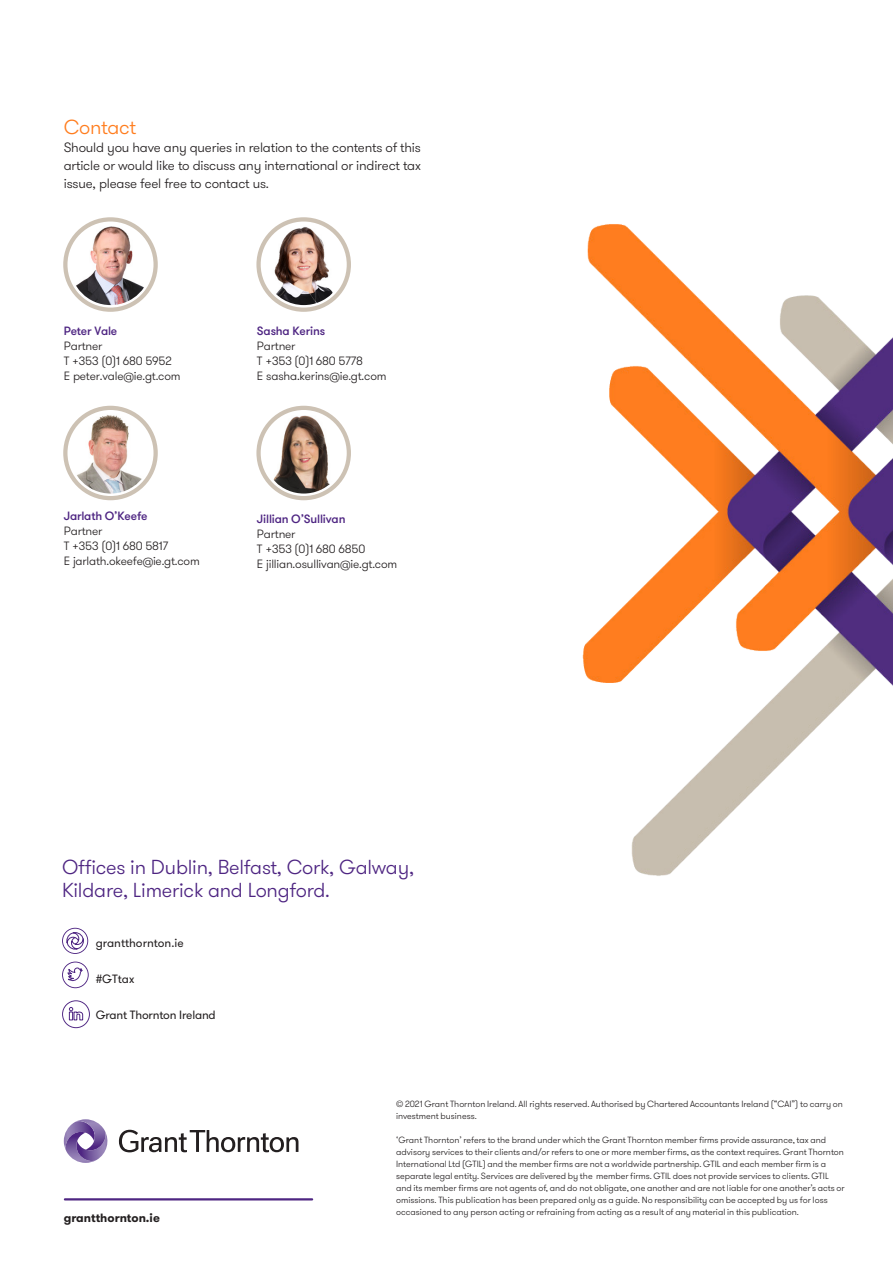
<style>
.page{position:relative;width:893px;height:1263px;background:#fff}
.page>*{position:absolute;margin:0;border:0;box-sizing:border-box;transform-origin:0 0}
._04_Headline_four_Me{font:300 20.25px/22.5px "GT Walsheim Pro";letter-spacing:-.01em;color:#4e2582}
._21_Body_text{font:300 20.25px "GT Walsheim Pro";letter-spacing:-.015em;color:#ff7d1e}
._21_Body_text-2{font:300 13.5px/18px "GT Walsheim Pro";letter-spacing:-.015em;color:#231f20;text-align:justify}
._21_Body_text-3{font:300 12px "GT Walsheim Pro";letter-spacing:-.015em;color:#231f20}
._21_Body_text-4{font:500 12px/15px "GT Walsheim Pro";letter-spacing:-.015em;color:#4e2582}
.t1{font:12px "GT Walsheim Pro";letter-spacing:-.015em;color:#231f20}
.L_Back_cover_text{font:700 12px "GT Walsheim Pro";color:#231f20}
.L_Back_cover_text-2{font:300 9px/12px "GT Walsheim Pro";color:#231f20}
.s1{font-weight:300;color:#231f20}
</style>
<div class="page">
<hr style="left:65px;top:1198px;width:247px;height:2px;background:#4e2582">
<div style="left:63px;top:406px;width:95px;height:94px;border:4px solid #cdc2b4;border-radius:50%"></div>
<img style="left:70px;top:414px;width:81px;height:79px">
<div style="left:256px;top:217px;width:95px;height:95px;border:4px solid #cdc2b4;border-radius:50%"></div>
<img style="left:269px;top:225px;width:75px;height:80px">
<svg style="left:62px;top:928px;width:26px;height:26px"></svg>
<svg style="left:62px;top:961px;width:27px;height:27px"></svg>
<svg style="left:62px;top:1000px;width:28px;height:28px"></svg>
<svg style="left:119px;top:1130px;width:179px;height:22px"></svg>
<svg style="left:63px;top:1119px;width:45px;height:44px"></svg>
<img style="left:582px;top:224px;width:311px;height:652px">
<div style="left:63px;top:217px;width:95px;height:95px;border:4px solid #cdc2b4;border-radius:50%"></div>
<img style="left:70px;top:224px;width:81px;height:81px;border-radius:41px">
<div style="left:256px;top:406px;width:95px;height:94px;border:4px solid #cdc2b4;border-radius:50%"></div>
<img style="left:263px;top:415px;width:81px;height:78px">
<p class="_21_Body_text" style="left:64px;top:114px;width:74px">Contact</p>
<p class="_21_Body_text-2" style="left:64px;top:139px;width:359px">Should you have any queries in relation to the contents of this article or would like to discuss any international or indirect tax issue, please feel free to contact us.</p>
<p class="_21_Body_text-4" style="left:64px;top:323px;width:55px">Peter Vale</p>
<p class="_21_Body_text-3" style="left:64px;top:338px;width:40px">Partner</p>
<p class="_21_Body_text-3" style="left:64px;top:353px;width:110px">T +353 (0)1 680 5952</p>
<p class="_21_Body_text-3" style="left:64px;top:368px;width:118px">E peter.vale@ie.gt.com</p>
<p class="_21_Body_text-4" style="left:64px;top:509px;width:85px">Jarlath O’Keefe<br><span class="s1">Partner</span></p>
<p class="_21_Body_text-3" style="left:64px;top:538px;width:106px">T +353 (0)1 680 5817</p>
<p class="_21_Body_text-3" style="left:64px;top:553px;width:138px">E jarlath.okeefe@ie.gt.com</p>
<p class="_21_Body_text-4" style="left:257px;top:323px;width:70px">Sasha Kerins</p>
<p class="_21_Body_text-3" style="left:257px;top:338px;width:40px">Partner</p>
<p class="_21_Body_text-3" style="left:257px;top:353px;width:107px">T +353 (0)1 680 5778</p>
<p class="_21_Body_text-3" style="left:257px;top:368px;width:131px">E sasha.kerins@ie.gt.com</p>
<p class="_21_Body_text-4" style="left:257px;top:512px;width:90px">Jillian O’Sullivan</p>
<p class="_21_Body_text-3" style="left:257px;top:527px;width:40px">Partner</p>
<p class="_21_Body_text-3" style="left:257px;top:542px;width:110px">T +353 (0)1 680 6850</p>
<p class="_21_Body_text-3" style="left:257px;top:557px;width:142px">E jillian.osullivan@ie.gt.com</p>
<p class="_04_Headline_four_Me" style="left:62px;top:856px;width:353px">Offices in Dublin, Belfast, Cork, Galway,<br>Kildare, Limerick and Longford.</p>
<p class="t1" style="left:96px;top:935px;width:89px">grantthornton.ie</p>
<p class="t1" style="left:96px;top:971px;width:40px">#GTtax</p>
<p class="t1" style="left:96px;top:1007px;width:122px">Grant Thornton Ireland</p>
<p class="L_Back_cover_text" style="left:64px;top:1210px;width:98px">grantthornton.ie</p>
<p class="L_Back_cover_text-2" style="left:396px;top:1098px;width:448px">© 2021 Grant Thornton Ireland. All rights reserved. Authorised by Chartered Accountants Ireland (“CAI”) to carry on investment business.</p>
<p class="L_Back_cover_text-2" style="left:396px;top:1134px;width:450px">‘Grant Thornton’ refers to the brand under which the Grant Thornton member firms provide assurance, tax and advisory services to their clients and/or refers to one or more member firms, as the context requires. Grant Thornton International Ltd (GTIL) and the member firms are not a worldwide partnership. GTIL and each member firm is a separate legal entity. Services are delivered by the member firms. GTIL does not provide services to clients. GTIL and its member firms are not agents of, and do not obligate, one another and are not liable for one another’s acts or omissions. This publication has been prepared only as a guide. No responsibility can be accepted by us for loss</p>
<p class="L_Back_cover_text-2" style="left:396px;top:1206px;width:404px">occasioned to any person acting or refraining from acting as a result of any material in this publication.</p>
</div>
